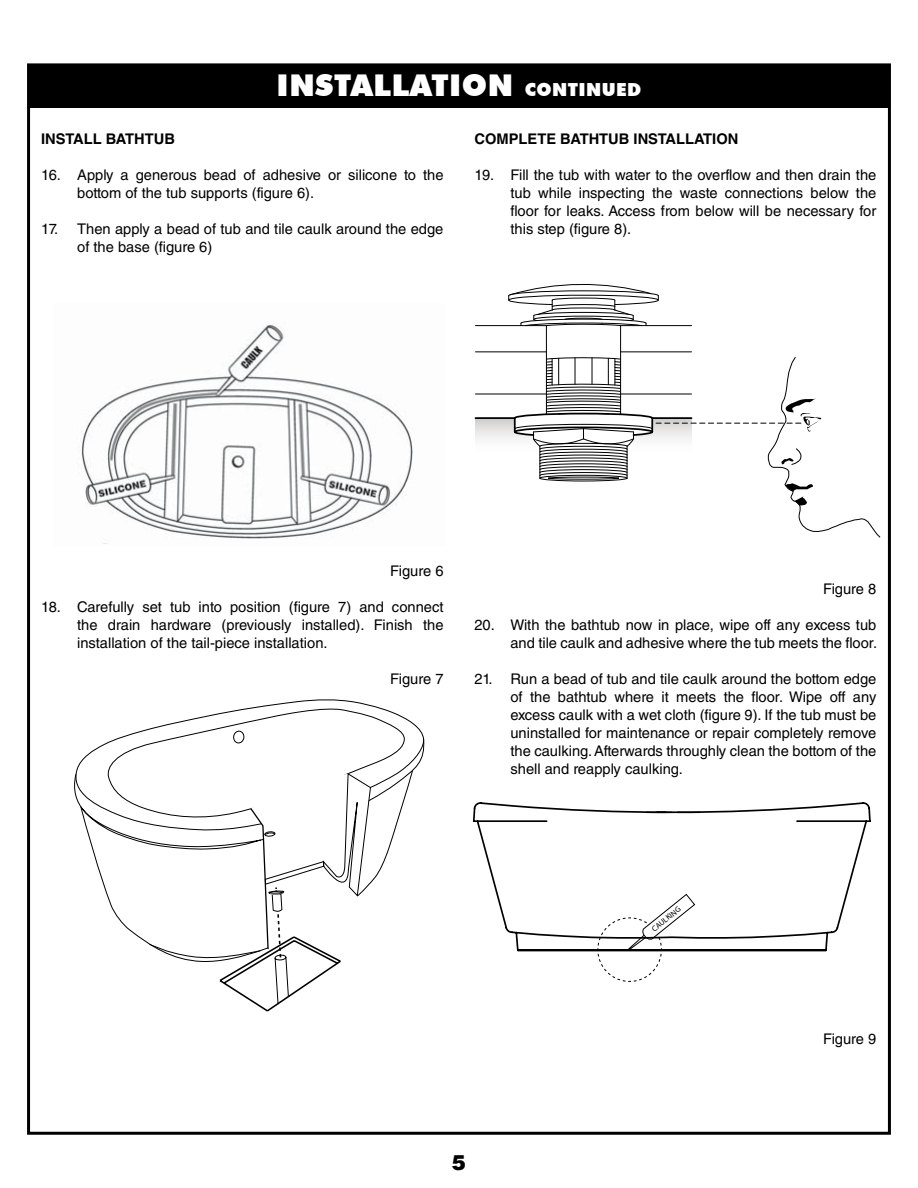
<style>
.page{position:relative;width:918px;height:1188px;background:#fff}
.page>*{position:absolute;margin:0;border:0;box-sizing:border-box;transform-origin:0 0}
.t1{font:900 30px "Futura BT";letter-spacing:.02em;color:#fff}
.t2{font:900 21px "Helvetica LT Std";color:#000}
.t3{font:14.7px/18px "Helvetica LT Std";color:#000;text-align:justify}
.t4{font:700 14.7px "Helvetica LT Std";color:#000}
.t5{font:7.95px "Myriad Pro";color:#000}
.s1{font-size:18px}
</style>
<div class="page">
<div style="left:29px;top:65px;width:860px;height:42px;background:#000"></div>
<div style="left:28px;top:64px;width:862px;height:44px;border:2px solid #000"></div>
<img style="left:80px;top:324px;width:333px;height:220px">
<div style="left:475px;top:418px;width:216px;height:47px;background:linear-gradient(to bottom,#d9d8d8,#fff)"></div>
<hr style="left:475px;top:351px;width:71px;height:1px;background:#000">
<hr style="left:475px;top:394px;width:71px;height:1px;background:#000">
<hr style="left:621px;top:325px;width:71px;height:1px;background:#000">
<hr style="left:621px;top:351px;width:71px;height:1px;background:#000">
<hr style="left:475px;top:325px;width:71px;height:1px;background:#000">
<hr style="left:475px;top:417px;width:40px;height:2px;background:#000">
<hr style="left:546px;top:326px;width:1px;height:88px;background:#000">
<hr style="left:620px;top:326px;width:1px;height:88px;background:#000">
<svg style="left:498px;top:284px;width:171px;height:43px"></svg>
<svg style="left:513px;top:356px;width:368px;height:182px"></svg>
<svg style="left:597px;top:953px;width:65px;height:29px"></svg>
<svg style="left:472px;top:802px;width:399px;height:150px"></svg>
<svg style="left:678px;top:812px;width:22px;height:1px"></svg>
<svg style="left:646px;top:812px;width:25px;height:1px"></svg>
<svg style="left:144px;top:699px;width:276px;height:31px"></svg>
<svg style="left:74px;top:730px;width:351px;height:282px"></svg>
<h1 class="t1" style="left:277px;top:67px;width:366px">INSTALLATION <span class="s1">CONTINUED</span></h1>
<p class="t4" style="left:41px;top:130px;width:15px">INSTALL</p>
<p class="t4" style="left:106px;top:130px;width:71px">BATHTU B</p>
<p class="t3" style="left:77px;top:166px;width:368px;text-indent:-36px">16. Apply a generous bead of adhesive or silicone to the bottom of the tub supports (figure 6).</p>
<p class="t3" style="left:77px;top:220px;width:368px;text-indent:-36px">17. Then apply a bead of tub and tile caulk around the edge of the base (figure 6)</p>
<p class="t4" style="left:474px;top:130px;width:45px">COMPLETE</p>
<p class="t4" style="left:560px;top:130px;width:88px">BATHTU B INSTALLAT</p>
<p class="t4" style="left:712px;top:130px;width:16px">ION</p>
<p class="t3" style="left:510px;top:166px;width:367px;text-indent:-36px">19. Fill the tub with water to the overflow and then drain the tub while inspecting the waste connections below the floor for leaks. Access from below will be necessary for this step (figure 8).</p>
<p class="t3" style="left:390px;top:562px;width:55px">Figure 6</p>
<p class="t3" style="left:77px;top:598px;width:368px;text-indent:-36px">18. Carefully set tub into position (figure 7) and connect the drain hardware (previously installed). Finish the installation of the tail-piece installation.</p>
<p class="t3" style="left:390px;top:670px;width:55px">Figure 7</p>
<p class="t3" style="left:823px;top:580px;width:55px">Figure 8</p>
<p class="t3" style="left:474px;top:616px;width:404px;text-align:right">20. With the bathtub now in place, wipe off any excess tub and tile caulk and adhesive where the tub meets the floor.</p>
<p class="t3" style="left:510px;top:670px;width:367px;text-indent:-36px">21. Run a bead of tub and tile caulk around the bottom edge of the bathtub where it meets the floor. Wipe off any excess caulk with a wet cloth (figure 9). If the tub must be uninstalled for maintenance or repair completely remove the caulking. Afterwards throughly clean the bottom of the shell and reapply caulking.</p>
<h2 class="t2" style="left:452px;top:1149px;width:16px">5</h2>
<p class="t5" style="left:650px;top:926px;width:36px;rotate:-39deg">CAULKING</p>
<p class="t3" style="left:823px;top:1030px;width:55px">Figure 9</p>
</div>
